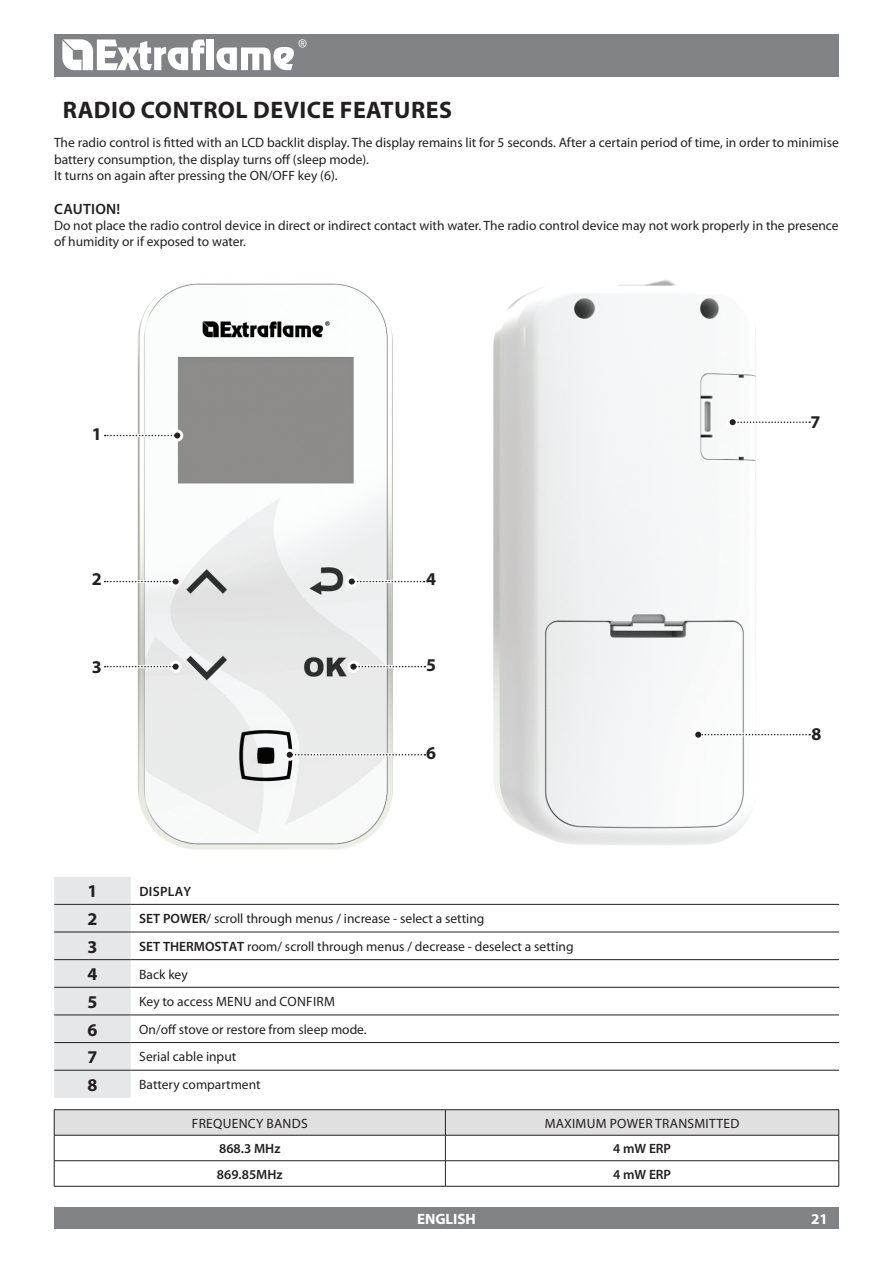
<style>
.page{position:relative;width:893px;height:1263px;background:#fff}
.page>*{position:absolute;margin:0;border:0;box-sizing:border-box;transform-origin:0 0}
.t1{font:700 24px "Myriad Pro";letter-spacing:.02em;color:#231f20}
.t2{font:700 18px "Myriad Pro";color:#231f20}
.t3{font:700 15px "Myriad Pro";color:#fff}
.t4{font:600 15px "Myriad Pro";color:#231f20}
.t5{font:13.5px/16.2px "Myriad Pro";color:#231f20}
.t6{font:13.5px "Myriad Pro";letter-spacing:.02em;color:#231f20}
.t7{font:600 13.5px "Myriad Pro";color:#231f20}
.t8{font:600 13.5px "Myriad Pro";letter-spacing:.02em;color:#231f20}
.s1{font-weight:600}
</style>
<div class="page">
<img style="left:137px;top:283px;width:256px;height:567px">
<img style="left:493px;top:280px;width:263px;height:565px">
<div style="left:727px;top:416px;width:12px;height:12px;background:#fff;border-radius:50%"></div>
<svg style="left:730px;top:419px;width:80px;height:6px"></svg>
<div style="left:692px;top:729px;width:12px;height:12px;background:#fff;border-radius:50%"></div>
<svg style="left:695px;top:732px;width:115px;height:6px"></svg>
<svg style="left:346px;top:576px;width:12px;height:12px"></svg>
<svg style="left:349px;top:579px;width:76px;height:6px"></svg>
<div style="left:348px;top:661px;width:12px;height:12px;background:#fff;border-radius:50%"></div>
<svg style="left:350px;top:664px;width:75px;height:6px"></svg>
<div style="left:284px;top:749px;width:12px;height:12px;background:#fff;border-radius:50%"></div>
<svg style="left:287px;top:752px;width:138px;height:6px"></svg>
<div style="left:170px;top:661px;width:12px;height:12px;background:#fff;border-radius:50%"></div>
<svg style="left:105px;top:664px;width:74px;height:6px"></svg>
<div style="left:170px;top:576px;width:12px;height:12px;background:#fff;border-radius:50%"></div>
<svg style="left:105px;top:579px;width:74px;height:6px"></svg>
<svg style="left:171px;top:429px;width:12px;height:12px"></svg>
<svg style="left:105px;top:432px;width:75px;height:6px"></svg>
<div style="left:54px;top:34px;width:785px;height:43px;background:#808285"></div>
<div style="left:54px;top:1208px;width:785px;height:21px;background:#808285"></div>
<svg style="left:62px;top:39px;width:143px;height:31px"></svg>
<div style="left:207px;top:40px;width:7px;height:30px;background:#fff"></div>
<svg style="left:216px;top:39px;width:90px;height:31px"></svg>
<div style="left:54px;top:877px;width:77px;height:221px;background:#e6e7e9"></div>
<hr style="left:54px;top:904px;width:77px;height:1px;background:#231f20">
<hr style="left:131px;top:904px;width:708px;height:1px;background:#231f20">
<hr style="left:54px;top:932px;width:77px;height:1px;background:#231f20">
<hr style="left:131px;top:932px;width:708px;height:1px;background:#231f20">
<hr style="left:54px;top:959px;width:77px;height:1px;background:#231f20">
<hr style="left:131px;top:959px;width:708px;height:1px;background:#231f20">
<hr style="left:54px;top:987px;width:77px;height:1px;background:#231f20">
<hr style="left:131px;top:987px;width:708px;height:1px;background:#231f20">
<hr style="left:54px;top:1015px;width:77px;height:1px;background:#231f20">
<hr style="left:131px;top:1015px;width:708px;height:1px;background:#231f20">
<hr style="left:54px;top:1042px;width:77px;height:1px;background:#231f20">
<hr style="left:131px;top:1042px;width:708px;height:1px;background:#231f20">
<hr style="left:54px;top:1070px;width:77px;height:1px;background:#231f20">
<hr style="left:131px;top:1070px;width:708px;height:1px;background:#231f20">
<hr style="left:54px;top:1109px;width:391px;height:1px;background:#231f20">
<hr style="left:445px;top:1109px;width:394px;height:1px;background:#231f20">
<hr style="left:54px;top:1186px;width:391px;height:1px;background:#231f20">
<svg style="left:54px;top:1110px;width:785px;height:76px"></svg>
<hr style="left:445px;top:1186px;width:394px;height:1px;background:#231f20">
<h1 class="t1" style="left:63px;top:94px;width:388px">RADIO CONTROL DEVICE FEATURES</h1>
<p class="t5" style="left:54px;top:135px;width:196px">The radio control is fitted with an LCD</p>
<p class="t5" style="left:54px;top:135px;width:786px;text-indent:213px">backlit display. The display remains lit for 5 seconds. After a certain period of time, in order to minimise battery consumption, the display turns off (sleep mode).<br>It turns on again after pressing the ON/OFF key (6).</p>
<p class="t4" style="left:54px;top:199px;width:19px">Caution</p>
<p class="t4" style="left:117px;top:199px;width:5px">!</p>
<p class="t5" style="left:54px;top:217px;width:786px">Do not place the radio control device in direct or indirect contact with water. The radio control device may not work properly in the presence of humidity or if exposed to water.</p>
<h2 class="t2" style="left:92px;top:423px;width:11px">1</h2>
<h2 class="t2" style="left:92px;top:568px;width:11px">2</h2>
<h2 class="t2" style="left:92px;top:655px;width:11px">3</h2>
<h2 class="t2" style="left:426px;top:568px;width:11px">4</h2>
<h2 class="t2" style="left:426px;top:653px;width:11px">5</h2>
<h2 class="t2" style="left:426px;top:741px;width:11px">6</h2>
<h2 class="t2" style="left:87px;top:879px;width:11px">1</h2>
<p class="t8" style="left:139px;top:882px;width:53px">DISPLAY</p>
<h2 class="t2" style="left:87px;top:907px;width:11px">2</h2>
<p class="t5" style="left:139px;top:910px;width:347px"><span class="s1">SET POWER</span>/ scroll through menus / increase - select a setting</p>
<h2 class="t2" style="left:87px;top:935px;width:11px">3</h2>
<p class="t5" style="left:139px;top:938px;width:436px"><span class="s1">SET THERMOSTAT</span> room/ scroll through menus / decrease - deselect a setting</p>
<h2 class="t2" style="left:87px;top:962px;width:11px">4</h2>
<p class="t5" style="left:139px;top:966px;width:50px">Back key</p>
<h2 class="t2" style="left:87px;top:990px;width:11px">5</h2>
<p class="t5" style="left:139px;top:993px;width:197px">Key to access menu and confirm</p>
<h2 class="t2" style="left:87px;top:1018px;width:11px">6</h2>
<p class="t5" style="left:139px;top:1021px;width:229px">On/off stove or restore from sleep mode.</p>
<h2 class="t2" style="left:87px;top:1045px;width:11px">7</h2>
<p class="t5" style="left:139px;top:1048px;width:98px">Serial cable input</p>
<h2 class="t2" style="left:87px;top:1073px;width:11px">8</h2>
<p class="t5" style="left:139px;top:1076px;width:123px">Battery compartment</p>
<p class="t6" style="left:192px;top:1115px;width:117px">FREQUENCY BANDS</p>
<p class="t6" style="left:545px;top:1115px;width:187px">MAXIMUM POWER TRANSMITTED</p>
<p class="t7" style="left:219px;top:1140px;width:63px">868.3 MHz</p>
<p class="t7" style="left:613px;top:1140px;width:60px">4 mW ERP</p>
<p class="t7" style="left:217px;top:1165px;width:67px">869.85MHz</p>
<p class="t7" style="left:613px;top:1165px;width:60px">4 mW ERP</p>
<h2 class="t2" style="left:810px;top:410px;width:11px">7</h2>
<h2 class="t2" style="left:811px;top:722px;width:11px">8</h2>
<p class="t3" style="left:417px;top:1209px;width:60px">ENGLISH</p>
<p class="t3" style="left:811px;top:1209px;width:18px">21</p>
</div>
